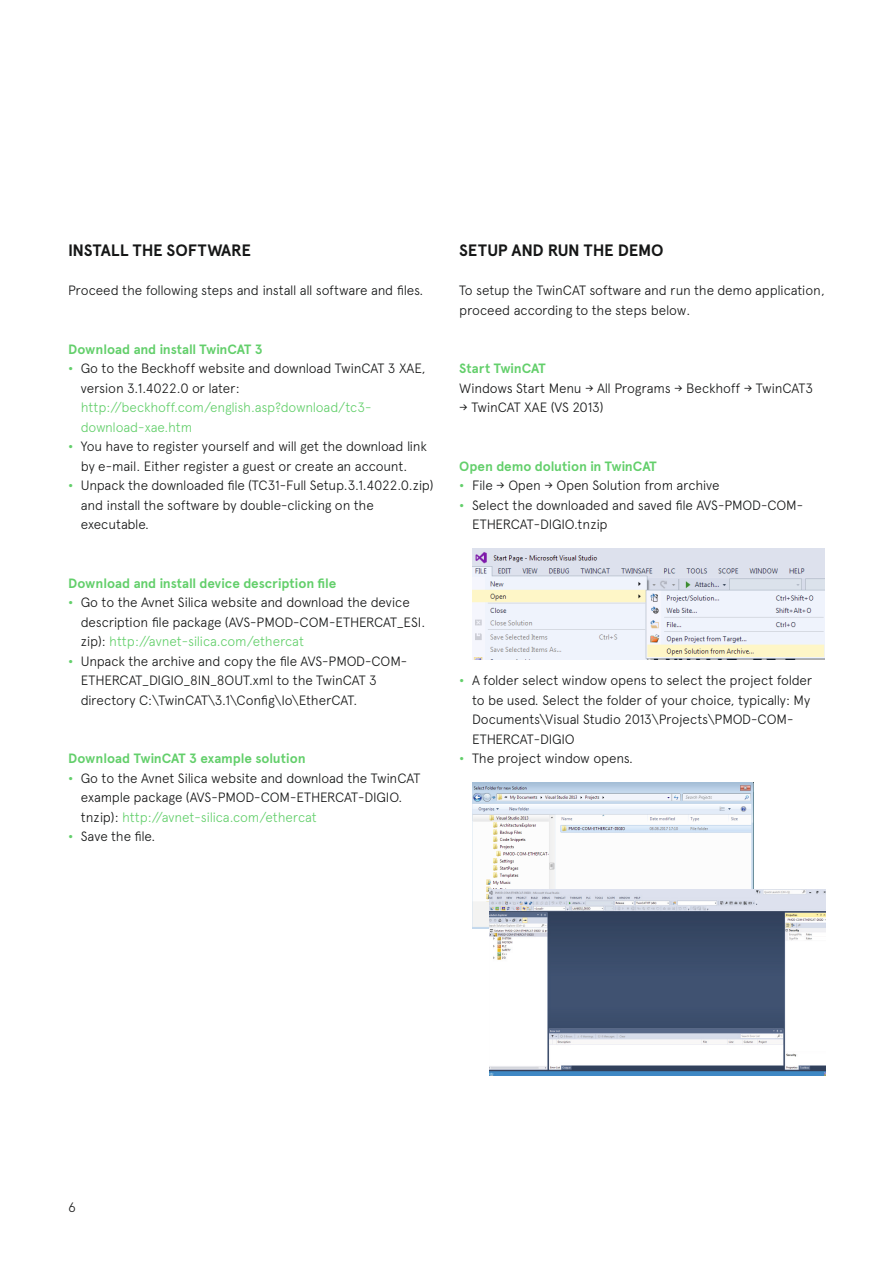
<style>
.page{position:relative;width:893px;height:1263px;background:#fff}
.page>*{position:absolute;margin:0;border:0;box-sizing:border-box;transform-origin:0 0}
.t1{font:700 16.5px "Apercu Avnet";letter-spacing:-.015em;color:#151616}
.t2{font:300 13.5px/19.5px "Apercu Avnet";letter-spacing:-.015em;color:#151616}
.t3{font:700 13.5px "Apercu Avnet";letter-spacing:-.005em;color:#63cf6b}
.t4{font:300 13.5px/19.5px "Apercu Avnet";letter-spacing:-.015em;color:#63cf6b}
.s1{font-weight:700;color:#63cf6b}
.s2{color:#63cf6b}
</style>
<div class="page">
<img style="left:472px;top:549px;width:353px;height:111px">
<img style="left:473px;top:783px;width:280px;height:146px">
<img style="left:489px;top:890px;width:336px;height:186px">
<p class="t1" style="left:68px;top:238px;width:184px">INSTALL THE SOFTWARE</p>
<p class="t2" style="left:68px;top:280px;width:357px">Proceed the following steps and install all software and files.</p>
<p class="t3" style="left:68px;top:339px;width:196px">Download and install TwinCAT 3</p>
<p class="t2" style="left:81px;top:358px;width:346px;text-indent:-13px"><span class="s1">•</span> Go to the Beckhoff website and download TwinCAT 3 XAE, version 3.1.4022.0 or later:</p>
<p class="t4" style="left:81px;top:397px;width:292px">http://beckhoff.com/english.asp?download/tc3- download-xae.htm</p>
<p class="t2" style="left:68px;top:436px;width:360px;text-align:center"><span class="s1">•</span> You have to register yourself and will get the download link by e-mail. Either register a guest or create an account.</p>
<p class="t2" style="left:81px;top:475px;width:354px;text-indent:-13px"><span class="s1">•</span> Unpack the downloaded file (TC31-Full Setup.3.1.4022.0.zip) and install the software by double-clicking on the executable.</p>
<p class="t3" style="left:68px;top:573px;width:270px">Download and install device description file</p>
<p class="t2" style="left:81px;top:592px;width:346px;text-indent:-13px"><span class="s1">•</span> Go to the Avnet Silica website and download the device description file package (AVS-PMOD-COM-ETHERCAT_ESI. zip): <span class="s2">http://avnet-silica.com/ethercat</span></p>
<p class="t2" style="left:81px;top:650px;width:328px;text-indent:-13px"><span class="s1">•</span> Unpack the archive and copy the file AVS-PMOD-COM-<br>ETHERCAT_DIGIO_8IN_8OUT.xml to the TwinCAT 3 directory C:\TwinCAT\3.1\Config\Io\EtherCAT.</p>
<p class="t3" style="left:68px;top:748px;width:239px">Download TwinCAT 3 example solution</p>
<p class="t2" style="left:81px;top:767px;width:341px;text-indent:-13px"><span class="s1">•</span> Go to the Avnet Silica website and download the TwinCAT example package (AVS-PMOD-COM-ETHERCAT-DIGIO. tnzip): <span class="s2">http://avnet-silica.com/ethercat</span></p>
<p class="t2" style="left:68px;top:825px;width:89px"><span class="s1">•</span> Save the file.</p>
<p class="t1" style="left:459px;top:238px;width:206px">SETUP AND RUN THE DEMO</p>
<p class="t2" style="left:459px;top:280px;width:367px">To setup the TwinCAT software and run the demo application, proceed according to the steps below.</p>
<p class="t3" style="left:459px;top:358px;width:88px">Start TwinCAT</p>
<p class="t2" style="left:459px;top:377px;width:355px">Windows Start Menu -&gt; All Programs -&gt; Beckhoff -&gt; TwinCAT3 -&gt; TwinCAT XAE (VS 2013)</p>
<p class="t3" style="left:459px;top:456px;width:199px">Open demo dolution in TwinCAT</p>
<p class="t2" style="left:459px;top:475px;width:262px"><span class="s1">•</span> File -&gt; Open -&gt; Open Solution from archive</p>
<p class="t2" style="left:472px;top:494px;width:333px;text-indent:-13px"><span class="s1">•</span> Select the downloaded and saved file AVS-PMOD-COM-<br>ETHERCAT-DIGIO.tnzip</p>
<p class="t2" style="left:472px;top:670px;width:342px;text-indent:-13px"><span class="s1">•</span> A folder select window opens to select the project folder to be used. Select the folder of your choice, typically: My Documents\Visual Studio 2013\Projects\PMOD-COM-ETHERCAT-DIGIO</p>
<p class="t2" style="left:459px;top:748px;width:175px"><span class="s1">•</span> The project window opens.</p>
<p class="t2" style="left:68px;top:1196px;width:9px">6</p>
</div>
